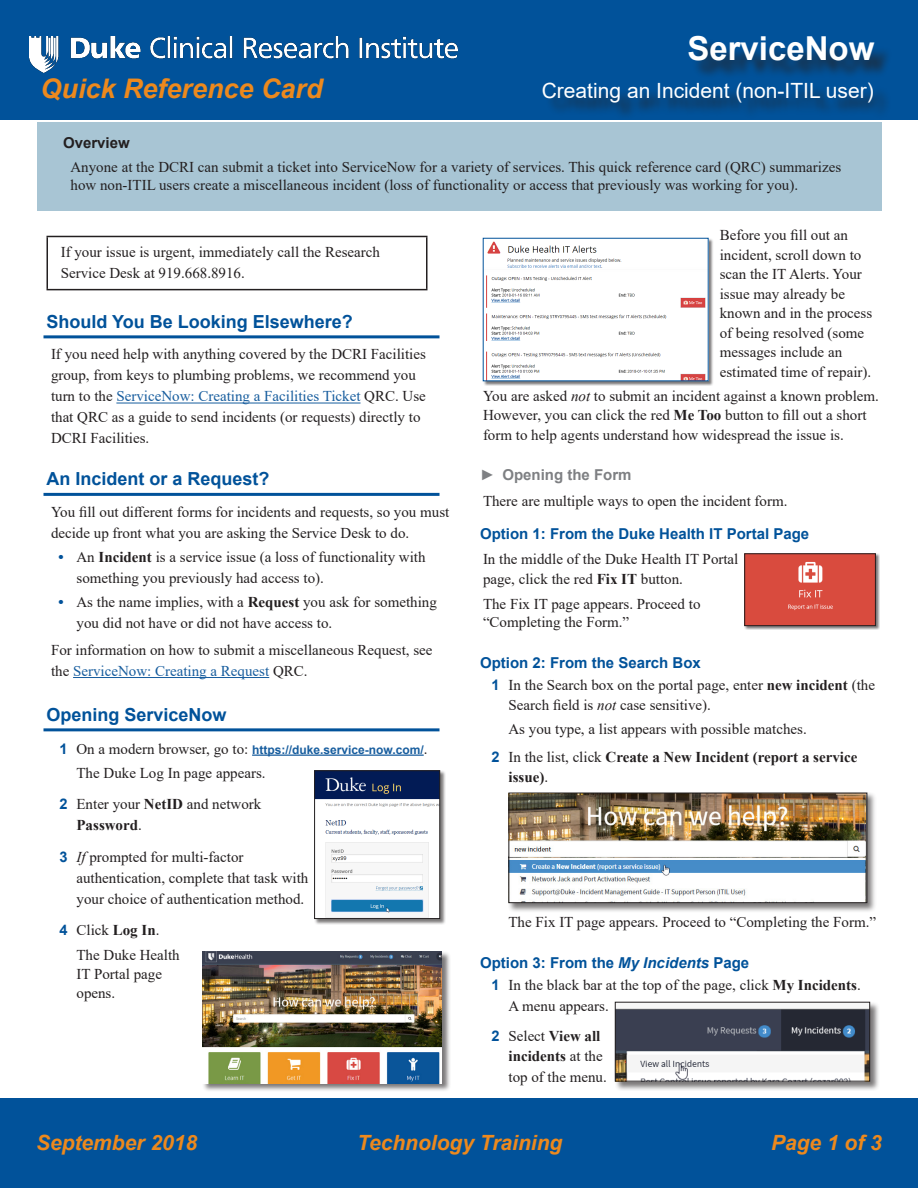
<style>
.page{position:relative;width:918px;height:1188px;background:#fff}
.page>*{position:absolute;margin:0;border:0;box-sizing:border-box;transform-origin:0 0}
.Software_Name{font:700 33px "Arial";color:#fff}
.t1{font:italic 700 27px "Arial";color:#ed891d}
.t2{font:italic 700 21px "Arial";color:#ed891d}
.Software_Name_Subhea{font:21px "Arial";color:#fff}
.Topic_Heading{font:700 18px "Arial";color:#01529a}
.Body_Text{font:15px/21px "Times New Roman";color:#231f20}
.Feedback{font:15px/18.8px "Times New Roman";color:#231f20}
.Task_Sub-Heading{font:700 15px "Arial";color:#01529a}
.t3{font:700 15px/19.5px "Times New Roman";color:#231f20}
.Overview_Body{font:15px/20.2px "Times New Roman";color:#231f20}
.t4{font:700 15px "Arial";color:#7e8083}
.Overview_Heading{font:700 15px "Arial";color:#231f20}
.t5{font:700 12px "Arial";color:#175d9e}
.s1{color:#175d9e}
.s2{font-family:"Arial";font-weight:700;font-size:14.7px;color:#01529a}
.s3{font-weight:700}
.s4{font-size:14.7px;color:#01529a}
.s5{font-family:"Times New Roman";font-weight:400;font-size:15px;color:#231f20}
.s6{font-style:italic}
.s7{font-family:"Arial";font-size:14.7px;color:#01529a}
.s8{font-weight:400}
</style>
<div class="page">
<div style="left:0;top:1098px;width:918px;height:90px;background:#01529a"></div>
<div style="left:0;top:0;width:918px;height:120px;background:#01529a"></div>
<img style="left:29px;top:37px;width:428px;height:36px">
<hr style="left:44px;top:335px;width:396px;height:3px;background:#01529a">
<hr style="left:116px;top:403px;width:245px;height:1px;background:#175d9e">
<hr style="left:44px;top:493px;width:396px;height:3px;background:#01529a">
<hr style="left:73px;top:677px;width:196px;height:1px;background:#175d9e">
<hr style="left:44px;top:728px;width:396px;height:3px;background:#01529a">
<hr style="left:252px;top:755px;width:172px;height:1px;background:#175d9e">
<div style="left:38px;top:122px;width:844px;height:89px;background:#a8c5d4"></div>
<hr style="left:46px;top:236px;width:382px;height:1px;background:#231f20">
<hr style="left:46px;top:237px;width:2px;height:52px;background:#231f20">
<hr style="left:426px;top:237px;width:2px;height:52px;background:#231f20">
<hr style="left:46px;top:289px;width:382px;height:1px;background:#231f20">
<div style="left:314px;top:770px;width:132px;height:155px;background:#231f20;opacity:.6"></div>
<img style="left:316px;top:772px;width:122px;height:145px">
<div style="left:314px;top:770px;width:126px;height:149px;border:1px solid #231f20"></div>
<div style="left:202px;top:951px;width:249px;height:141px;background:#231f20;opacity:.6"></div>
<img style="left:202px;top:951px;width:240px;height:132px">
<div style="left:483px;top:238px;width:230px;height:148px;background:#231f20;opacity:.6"></div>
<img style="left:485px;top:240px;width:221px;height:139px">
<div style="left:745px;top:554px;width:135px;height:76px;background:#231f20;opacity:.6"></div>
<img style="left:746px;top:556px;width:128px;height:68px">
<div style="left:744px;top:554px;width:132px;height:72px;border:1px solid #231f20"></div>
<div style="left:508px;top:792px;width:369px;height:121px;background:#231f20;opacity:.6"></div>
<img style="left:510px;top:795px;width:355px;height:106px">
<div style="left:508px;top:793px;width:359px;height:110px;border:1px solid #231f20"></div>
<div style="left:614px;top:1001px;width:266px;height:90px;background:#231f20;opacity:.6"></div>
<img style="left:617px;top:1004px;width:251px;height:76px">
<div style="left:615px;top:1002px;width:255px;height:80px;border:1px solid #231f20"></div>
<div style="left:691px;top:38px;width:201px;height:41px;background:#231f20;opacity:.75"></div>
<div style="left:545px;top:85px;width:346px;height:35px;background:#231f20;opacity:.75"></div>
<h2 class="t1" style="left:40px;top:70px;width:284px">Quick Reference Card</h2>
<p class="Software_Name" style="left:687px;top:25px;width:189px">ServiceNow</p>
<p class="Software_Name_Subhea" style="left:542px;top:76px;width:333px">Creating an Incident (non-ITIL user)</p>
<p class="Overview_Heading" style="left:63px;top:132px;width:68px">Overview</p>
<p class="Body_Text" style="left:70px;top:157px;width:772px;line-height:18px">Anyone at the DCRI can submit a ticket into ServiceNow for a variety of services. This quick reference card (QRC) summarizes how non-ITIL users create a miscellaneous incident (loss of functionality or access that previously was working for you).</p>
<p class="Overview_Body" style="left:61px;top:242px;width:321px">If your issue is urgent, immediately call the Research<br>Service Desk at 919.668.8916.</p>
<p class="Topic_Heading" style="left:46px;top:309px;width:308px">Should You Be Looking Elsewhere?</p>
<p class="Body_Text" style="left:51px;top:343px;width:376px">If you need help with anything covered by the DCRI Facilities group, from keys to plumbing problems, we recommend you turn to the <span class="s1">ServiceNow: Creating a Facilities Ticket</span> QRC. Use that QRC as a guide to send incidents (or requests) directly to DCRI Facilities.</p>
<p class="Topic_Heading" style="left:46px;top:466px;width:225px">An Incident or a Request?</p>
<p class="Body_Text" style="left:51px;top:501px;width:400px">You fill out different forms for incidents and requests, so you must decide up front what you are asking the Service Desk to do.</p>
<p class="Body_Text" style="left:76px;top:546px;width:351px;text-indent:-18px"><span class="s2">•</span> An <span class="s3">Incident</span> is a service issue (a loss of functionality with something you previously had access to).</p>
<p class="Body_Text" style="left:76px;top:591px;width:362px;text-indent:-18px"><span class="s2">•</span> As the name implies, with a <span class="s3">Request</span> you ask for something you did not have or did not have access to.</p>
<p class="Body_Text" style="left:51px;top:639px;width:383px">For information on how to submit a miscellaneous Request, see the <span class="s1">ServiceNow: Creating a Request</span> QRC.</p>
<p class="Topic_Heading" style="left:46px;top:702px;width:182px">Opening ServiceNow</p>
<p class="t5" style="left:59px;top:741px;width:370px"><span class="s4">1</span> <span class="s5">On a modern browser, go to:</span> https://duke.service-now.com/<span class="s5">.</span></p>
<p class="Feedback" style="left:76px;top:763px;width:191px">The Duke Log In page appears.</p>
<p class="Body_Text" style="left:76px;top:793px;width:186px;text-indent:-17px"><span class="s2">2</span> Enter your <span class="s3">NetID</span> and network<br><span class="s3">Password</span>.</p>
<p class="Body_Text" style="left:76px;top:846px;width:233px;text-indent:-17px"><span class="s2">3</span> <span class="s6">If</span> prompted for multi-factor authentication, complete that task with your choice of authentication method.</p>
<p class="Body_Text" style="left:59px;top:919px;width:102px"><span class="s2">4</span> Click <span class="s3">Log In</span>.</p>
<p class="Feedback" style="left:76px;top:945px;width:105px">The Duke Health<br>IT Portal page opens.</p>
<p class="Body_Text" style="left:720px;top:225px;width:154px;line-height:19.5px">Before you fill out an incident, scroll down to scan the IT Alerts. Your issue may already be known and in the process of being resolved (some messages include an estimated time of repair).</p>
<p class="Body_Text" style="left:483px;top:385px;width:397px;line-height:19.5px">You are asked <span class="s6">not</span> to submit an incident against a known problem.<br>However, you can click the red <span class="s3">Me Too</span> button to fill out a short form to help agents understand how widespread the issue is.</p>
<p class="t4" style="left:480px;top:464px;width:153px">► Opening the Form</p>
<p class="Body_Text" style="left:483px;top:490px;width:306px">There are multiple ways to open the incident form.</p>
<p class="Task_Sub-Heading" style="left:480px;top:523px;width:331px">Option 1: From the Duke Health IT Portal Page</p>
<p class="Body_Text" style="left:483px;top:549px;width:257px;line-height:19.5px">In the middle of the Duke Health IT Portal page, click the red <span class="s3">Fix IT</span> button.</p>
<p class="Body_Text" style="left:483px;top:595px;width:219px;line-height:18px">The Fix IT page appears. Proceed to “Completing the Form.”</p>
<p class="Task_Sub-Heading" style="left:480px;top:652px;width:222px">Option 2: From the Search Box</p>
<p class="Body_Text" style="left:508px;top:675px;width:368px;line-height:19.5px;text-indent:-17px"><span class="s2">1</span> In the Search box on the portal page, enter <span class="s3">new incident</span> (the<br>Search field is <span class="s6">not</span> case sensitive).</p>
<p class="Feedback" style="left:508px;top:719px;width:300px">As you type, a list appears with possible matches.</p>
<p class="t3" style="left:508px;top:747px;width:350px;text-indent:-17px"><span class="s7">2</span> <span class="s8">In the list, click</span> Create a New Incident (report a service issue)<span class="s8">.</span></p>
<p class="Feedback" style="left:508px;top:912px;width:369px">The Fix IT page appears. Proceed to “Completing the Form.”</p>
<p class="Task_Sub-Heading" style="left:480px;top:952px;width:271px">Option 3: From the <span class="s6">My Incidents</span> Page</p>
<p class="Body_Text" style="left:491px;top:974px;width:371px"><span class="s2">1</span> In the black bar at the top of the page, click <span class="s3">My Incidents</span>.</p>
<p class="Feedback" style="left:508px;top:996px;width:102px">A menu appears.</p>
<p class="t3" style="left:491px;top:1026px;width:113px;text-align:right"><span class="s7">2</span> <span class="s8">Select</span> View all incidents <span class="s8">at the</span></p>
<p class="Body_Text" style="left:508px;top:1066px;width:100px">top of the menu.</p>
<h3 class="t2" style="left:36px;top:1129px;width:163px">September 2018</h3>
<h3 class="t2" style="left:357px;top:1129px;width:207px">Technology Training</h3>
<h3 class="t2" style="left:771px;top:1129px;width:112px">Page 1 of 3</h3>
</div>
